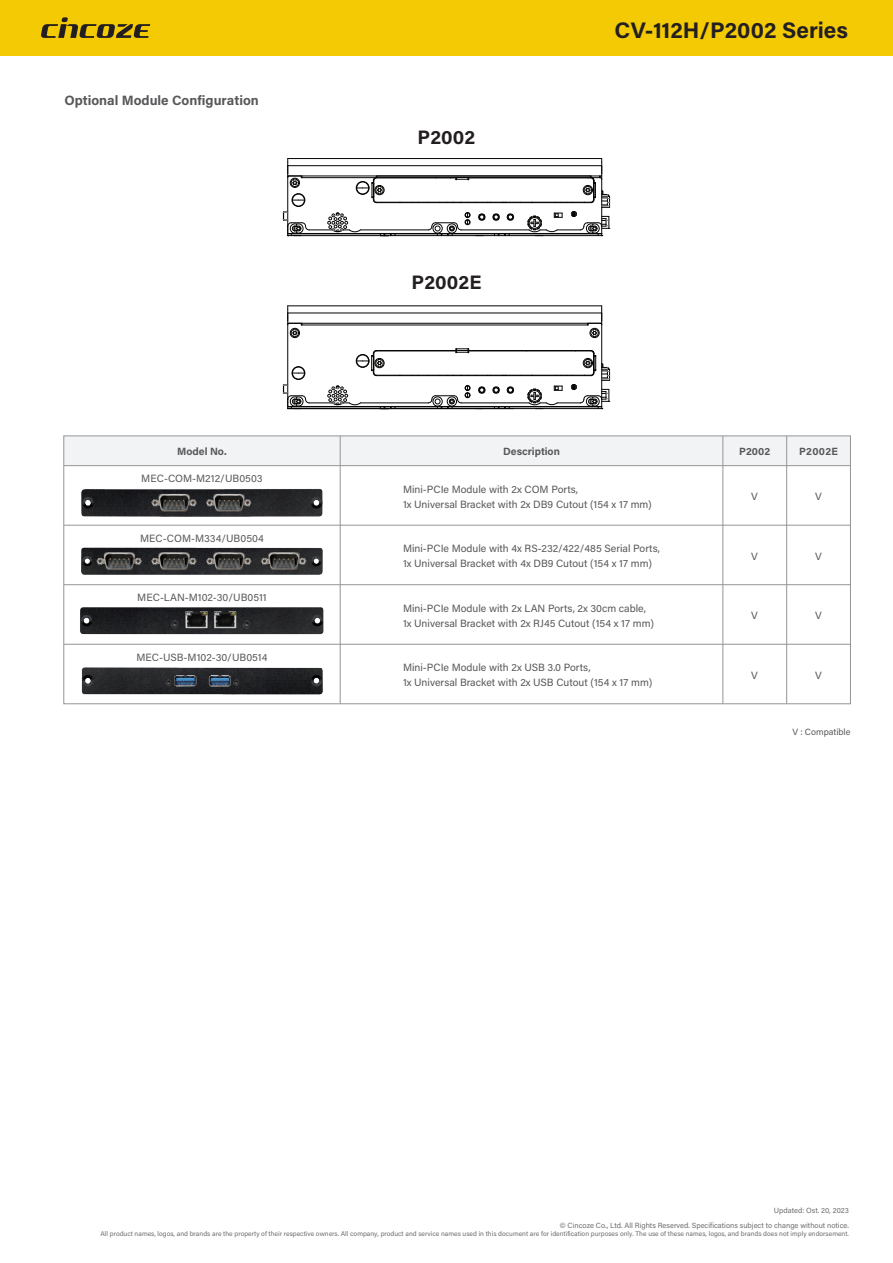
<style>
.page{position:relative;width:893px;height:1263px;background:#fff}
.page>*{position:absolute;margin:0;border:0;box-sizing:border-box;transform-origin:0 0}
.t1{font:700 22.5px "Acumin Pro";letter-spacing:.005em;color:#231f20}
.t2{font:700 19.5px "Acumin Pro";letter-spacing:.005em;color:#231f20}
.t3{font:700 13.5px "Acumin Pro";color:#57585a}
.t4{font:10.5px/14.9px "Acumin Pro";color:#57585a}
.t5{font:700 10.5px "Acumin Pro";color:#57585a}
.t6{font:9px "Acumin Pro";color:#57585a}
.t7{font:7.5px "Acumin Pro";color:#6c6d70}
.t8{font:6.75px "Acumin Pro";color:#6c6d70}
</style>
<div class="page">
<div style="left:0;top:0;width:893px;height:55px;background:#f4ca05"></div>
<svg style="left:41px;top:17px;width:109px;height:21px"></svg>
<hr style="left:395px;top:235px;width:42px;height:1px;background:#040503">
<hr style="left:395px;top:234px;width:42px;height:1px;background:#040503">
<hr style="left:291px;top:235px;width:89px;height:1px;background:#040503">
<hr style="left:291px;top:234px;width:89px;height:1px;background:#040503">
<hr style="left:509px;top:235px;width:89px;height:1px;background:#040503">
<hr style="left:509px;top:234px;width:89px;height:1px;background:#040503">
<hr style="left:452px;top:235px;width:42px;height:1px;background:#040503">
<hr style="left:452px;top:234px;width:42px;height:1px;background:#040503">
<svg style="left:494px;top:234px;width:16px;height:2px"></svg>
<hr style="left:288px;top:233px;width:314px;height:1px;background:#040503">
<hr style="left:360px;top:230px;width:68px;height:1px;background:#040503">
<hr style="left:461px;top:230px;width:68px;height:1px;background:#040503">
<svg style="left:380px;top:234px;width:16px;height:3px"></svg>
<div style="left:291px;top:179px;width:8px;height:8px;border:1px solid #040503;border-radius:50%"></div>
<svg style="left:292px;top:195px;width:13px;height:11px"></svg>
<div style="left:292px;top:193px;width:13px;height:14px;border:1px solid #040503;border-radius:50%"></div>
<hr style="left:288px;top:165px;width:314px;height:1px;background:#040503">
<hr style="left:288px;top:176px;width:314px;height:1px;background:#040503">
<hr style="left:288px;top:158px;width:314px;height:1px;background:#040503">
<hr style="left:469px;top:178px;width:122px;height:1px;background:#040503">
<hr style="left:377px;top:178px;width:79px;height:1px;background:#040503">
<div style="left:375px;top:185px;width:9px;height:10px;border:1px solid #040503;border-radius:50%"></div>
<svg style="left:450px;top:178px;width:19px;height:2px"></svg>
<div style="left:290px;top:178px;width:10px;height:10px;border:1px solid #040503;border-radius:50%"></div>
<div style="left:507px;top:214px;width:7px;height:6px;border:1px solid #040503;border-radius:50%"></div>
<hr style="left:287px;top:177px;width:1px;height:49px;background:#040503">
<hr style="left:302px;top:177px;width:73px;height:1px;background:#040503">
<hr style="left:376px;top:202px;width:215px;height:1px;background:#040503">
<hr style="left:377px;top:177px;width:213px;height:1px;background:#040503">
<svg style="left:356px;top:176px;width:26px;height:27px"></svg>
<svg style="left:287px;top:159px;width:16px;height:26px"></svg>
<svg style="left:493px;top:214px;width:6px;height:6px"></svg>
<svg style="left:507px;top:214px;width:6px;height:6px"></svg>
<svg style="left:428px;top:212px;width:57px;height:25px"></svg>
<svg style="left:283px;top:212px;width:78px;height:25px"></svg>
<svg style="left:527px;top:159px;width:83px;height:78px"></svg>
<hr style="left:395px;top:408px;width:42px;height:1px;background:#040503">
<hr style="left:395px;top:407px;width:42px;height:1px;background:#040503">
<hr style="left:291px;top:408px;width:89px;height:1px;background:#040503">
<hr style="left:291px;top:407px;width:89px;height:1px;background:#040503">
<hr style="left:509px;top:408px;width:89px;height:1px;background:#040503">
<hr style="left:509px;top:407px;width:89px;height:1px;background:#040503">
<hr style="left:452px;top:408px;width:42px;height:1px;background:#040503">
<hr style="left:452px;top:407px;width:42px;height:1px;background:#040503">
<svg style="left:494px;top:407px;width:16px;height:2px"></svg>
<hr style="left:288px;top:406px;width:314px;height:1px;background:#040503">
<hr style="left:360px;top:403px;width:68px;height:1px;background:#040503">
<hr style="left:461px;top:403px;width:68px;height:1px;background:#040503">
<div style="left:291px;top:329px;width:8px;height:8px;border:1px solid #040503;border-radius:50%"></div>
<svg style="left:380px;top:407px;width:16px;height:3px"></svg>
<div style="left:591px;top:329px;width:7px;height:8px;border:1px solid #040503;border-radius:50%"></div>
<svg style="left:292px;top:368px;width:13px;height:11px"></svg>
<div style="left:292px;top:366px;width:13px;height:14px;border:1px solid #040503;border-radius:50%"></div>
<hr style="left:288px;top:313px;width:314px;height:1px;background:#040503">
<hr style="left:288px;top:323px;width:314px;height:1px;background:#040503">
<hr style="left:288px;top:306px;width:314px;height:1px;background:#040503">
<hr style="left:469px;top:351px;width:122px;height:1px;background:#040503">
<hr style="left:377px;top:351px;width:79px;height:1px;background:#040503">
<div style="left:375px;top:358px;width:9px;height:10px;border:1px solid #040503;border-radius:50%"></div>
<div style="left:290px;top:328px;width:10px;height:10px;border:1px solid #040503;border-radius:50%"></div>
<div style="left:590px;top:328px;width:9px;height:10px;border:1px solid #040503;border-radius:50%"></div>
<hr style="left:376px;top:350px;width:80px;height:1px;background:#040503">
<hr style="left:376px;top:375px;width:215px;height:1px;background:#040503">
<hr style="left:469px;top:350px;width:122px;height:1px;background:#040503">
<div style="left:507px;top:387px;width:7px;height:6px;border:1px solid #040503;border-radius:50%"></div>
<hr style="left:601px;top:325px;width:1px;height:74px;background:#040503">
<hr style="left:287px;top:325px;width:1px;height:74px;background:#040503">
<hr style="left:302px;top:325px;width:285px;height:1px;background:#040503">
<svg style="left:456px;top:349px;width:13px;height:4px"></svg>
<svg style="left:356px;top:350px;width:26px;height:26px"></svg>
<svg style="left:287px;top:306px;width:16px;height:29px"></svg>
<svg style="left:587px;top:306px;width:16px;height:29px"></svg>
<svg style="left:428px;top:385px;width:57px;height:25px"></svg>
<svg style="left:493px;top:387px;width:6px;height:6px"></svg>
<svg style="left:507px;top:387px;width:6px;height:6px"></svg>
<svg style="left:283px;top:385px;width:78px;height:25px"></svg>
<svg style="left:520px;top:350px;width:90px;height:60px"></svg>
<img style="left:81px;top:489px;width:242px;height:28px">
<img style="left:81px;top:547px;width:242px;height:28px">
<img style="left:80px;top:607px;width:244px;height:28px">
<img style="left:81px;top:667px;width:242px;height:28px">
<div style="left:64px;top:436px;width:786px;height:30px;background:#f2f3f4"></div>
<hr style="left:64px;top:525px;width:786px;height:1px;background:#939598">
<hr style="left:64px;top:584px;width:786px;height:1px;background:#939598">
<hr style="left:64px;top:644px;width:786px;height:1px;background:#939598">
<hr style="left:64px;top:465px;width:786px;height:1px;background:#939598">
<hr style="left:340px;top:436px;width:1px;height:268px;background:#939598">
<hr style="left:786px;top:436px;width:1px;height:268px;background:#939598">
<hr style="left:723px;top:436px;width:1px;height:268px;background:#939598">
<p class="t3" style="left:64px;top:91px;width:196px">Optional Module Configuration</p>
<h2 class="t2" style="left:418px;top:123px;width:59px">P2002</h2>
<h2 class="t2" style="left:412px;top:269px;width:71px">P2002E</h2>
<h1 class="t1" style="left:615px;top:14px;width:235px">CV-112H/P2002 Series</h1>
<p class="t5" style="left:177px;top:444px;width:51px">Model No.</p>
<p class="t5" style="left:503px;top:444px;width:58px">Description</p>
<p class="t5" style="left:739px;top:444px;width:33px">P2002</p>
<p class="t5" style="left:799px;top:444px;width:40px">P2002E</p>
<p class="t4" style="left:141px;top:471px;width:123px">MEC-COM-M212/UB0503</p>
<p class="t4" style="left:140px;top:530px;width:125px">MEC-COM-M334/UB0504</p>
<p class="t4" style="left:137px;top:590px;width:131px">MEC-LAN-M102-30/UB0511</p>
<p class="t4" style="left:136px;top:649px;width:133px">MEC-USB-M102-30/UB0514</p>
<p class="t4" style="left:403px;top:481px;width:250px">Mini-PCIe Module with 2x COM Ports,<br>1x Universal Bracket with 2x DB9 Cutout (154 x 17 mm)</p>
<p class="t4" style="left:403px;top:541px;width:258px">Mini-PCIe Module with 4x RS-232/422/485 Serial Ports,<br>1x Universal Bracket with 4x DB9 Cutout (154 x 17 mm)</p>
<p class="t4" style="left:403px;top:600px;width:252px">Mini-PCIe Module with 2x LAN Ports, 2x 30cm cable,<br>1x Universal Bracket with 2x RJ45 Cutout (154 x 17 mm)</p>
<p class="t4" style="left:403px;top:660px;width:251px">Mini-PCIe Module with 2x USB 3.0 Ports,<br>1x Universal Bracket with 2x USB Cutout (154 x 17 mm)</p>
<p class="t4" style="left:751px;top:489px;width:8px">V</p>
<p class="t4" style="left:815px;top:489px;width:8px">V</p>
<p class="t4" style="left:751px;top:548px;width:8px">V</p>
<p class="t4" style="left:815px;top:548px;width:8px">V</p>
<p class="t4" style="left:751px;top:608px;width:8px">V</p>
<p class="t4" style="left:815px;top:608px;width:8px">V</p>
<p class="t4" style="left:751px;top:667px;width:8px">V</p>
<p class="t4" style="left:815px;top:667px;width:8px">V</p>
<p class="t6" style="left:792px;top:726px;width:60px">V : Compatible</p>
<p class="t7" style="left:774px;top:1205px;width:77px">Updated: Ost. 20, 2023</p>
<p class="t7" style="left:560px;top:1220px;width:291px">© Cincoze Co., Ltd. All Rights Reserved. Specifications subject to change without notice.</p>
<p class="t8" style="left:100px;top:1229px;width:750px">All product names, logos, and brands are the property of their respective owners. All company, product and service names used in this document are for identification purposes only. The use of these names, logos, and brands does not imply endorsement.</p>
</div>
